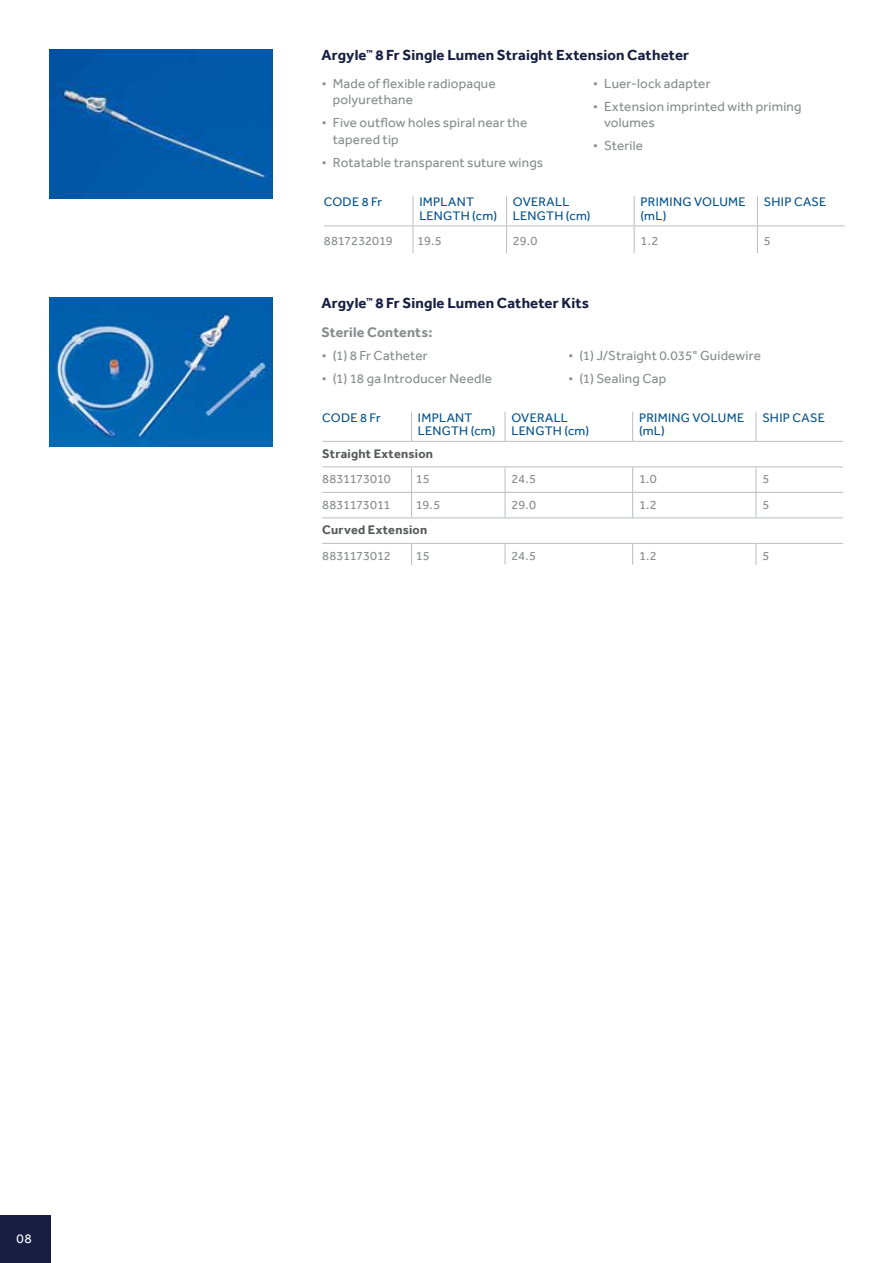
<style>
.page{position:relative;width:893px;height:1263px;background:#fff}
.page>*{position:absolute;margin:0;border:0;box-sizing:border-box;transform-origin:0 0}
.t1{font:700 15px "Effra";letter-spacing:.01em;color:#171e42}
.t2{font:700 14.25px "Effra";letter-spacing:.01em;color:#898b8e}
.t3{font:13.5px/23px "Effra";letter-spacing:.015em;color:#898b8e}
.t4{font:13.5px "Effra";color:#fff}
.t5{font:12.75px/13.5px "Effra";letter-spacing:.025em;color:#01518d}
.t6{font:12.75px "Effra";letter-spacing:-.005em;color:#898b8e}
.t7{font:700 12.75px "Effra";letter-spacing:.02em;color:#57585b}
.s1{font-size:28.5px}
</style>
<div class="page">
<div style="left:0;top:1215px;width:50px;height:48px;background:#171e42"></div>
<hr style="left:413px;top:196px;width:1px;height:30px;background:#bbbdc0">
<hr style="left:506px;top:196px;width:1px;height:30px;background:#bbbdc0">
<hr style="left:634px;top:196px;width:1px;height:30px;background:#bbbdc0">
<hr style="left:757px;top:196px;width:1px;height:30px;background:#bbbdc0">
<svg style="left:413px;top:227px;width:1px;height:26px"></svg>
<svg style="left:506px;top:227px;width:1px;height:26px"></svg>
<svg style="left:634px;top:227px;width:1px;height:26px"></svg>
<svg style="left:757px;top:227px;width:1px;height:26px"></svg>
<hr style="left:324px;top:226px;width:89px;height:1px;background:#bbbdc0">
<hr style="left:413px;top:226px;width:94px;height:1px;background:#bbbdc0">
<hr style="left:507px;top:226px;width:127px;height:1px;background:#bbbdc0">
<hr style="left:634px;top:226px;width:123px;height:1px;background:#bbbdc0">
<hr style="left:757px;top:226px;width:88px;height:1px;background:#bbbdc0">
<svg style="left:411px;top:412px;width:1px;height:29px"></svg>
<svg style="left:505px;top:412px;width:1px;height:29px"></svg>
<svg style="left:632px;top:412px;width:1px;height:29px"></svg>
<svg style="left:756px;top:412px;width:1px;height:29px"></svg>
<svg style="left:411px;top:467px;width:1px;height:50px"></svg>
<svg style="left:505px;top:467px;width:1px;height:50px"></svg>
<svg style="left:632px;top:467px;width:1px;height:50px"></svg>
<svg style="left:756px;top:467px;width:1px;height:50px"></svg>
<svg style="left:411px;top:544px;width:1px;height:21px"></svg>
<svg style="left:505px;top:544px;width:1px;height:21px"></svg>
<svg style="left:632px;top:544px;width:1px;height:21px"></svg>
<svg style="left:756px;top:544px;width:1px;height:21px"></svg>
<hr style="left:322px;top:441px;width:89px;height:1px;background:#bbbdc0">
<hr style="left:411px;top:441px;width:94px;height:1px;background:#bbbdc0">
<hr style="left:505px;top:441px;width:128px;height:1px;background:#bbbdc0">
<hr style="left:633px;top:441px;width:123px;height:1px;background:#bbbdc0">
<hr style="left:756px;top:441px;width:87px;height:1px;background:#bbbdc0">
<hr style="left:322px;top:466px;width:89px;height:1px;background:#bbbdc0">
<hr style="left:411px;top:466px;width:94px;height:1px;background:#bbbdc0">
<hr style="left:505px;top:466px;width:128px;height:1px;background:#bbbdc0">
<hr style="left:633px;top:466px;width:123px;height:1px;background:#bbbdc0">
<hr style="left:756px;top:466px;width:87px;height:1px;background:#bbbdc0">
<hr style="left:322px;top:492px;width:89px;height:1px;background:#bbbdc0">
<hr style="left:411px;top:492px;width:94px;height:1px;background:#bbbdc0">
<hr style="left:505px;top:492px;width:128px;height:1px;background:#bbbdc0">
<hr style="left:633px;top:492px;width:123px;height:1px;background:#bbbdc0">
<hr style="left:756px;top:492px;width:87px;height:1px;background:#bbbdc0">
<hr style="left:322px;top:543px;width:89px;height:1px;background:#bbbdc0">
<hr style="left:411px;top:543px;width:94px;height:1px;background:#bbbdc0">
<hr style="left:505px;top:543px;width:128px;height:1px;background:#bbbdc0">
<hr style="left:633px;top:543px;width:123px;height:1px;background:#bbbdc0">
<hr style="left:756px;top:543px;width:87px;height:1px;background:#bbbdc0">
<hr style="left:322px;top:517px;width:89px;height:1px;background:#bbbdc0">
<hr style="left:411px;top:517px;width:94px;height:1px;background:#bbbdc0">
<hr style="left:505px;top:517px;width:128px;height:1px;background:#bbbdc0">
<hr style="left:633px;top:517px;width:123px;height:1px;background:#bbbdc0">
<hr style="left:756px;top:517px;width:87px;height:1px;background:#bbbdc0">
<img style="left:50px;top:49px;width:223px;height:149px">
<img style="left:50px;top:297px;width:223px;height:149px">
<p class="t4" style="left:17px;top:1231px;width:17px">08</p>
<p class="t1" style="left:321px;top:46px;width:369px">Argyle<sup>™</sup> 8 Fr Single Lumen Straight Extension Catheter</p>
<p class="t3" style="left:333px;top:75px;width:165px;line-height:16.5px;text-indent:-12px"><span class="s1">∙</span> Made of flexible radiopaque polyurethane</p>
<p class="t3" style="left:333px;top:114px;width:196px;line-height:16.5px;text-indent:-12px"><span class="s1">∙</span> Five outflow holes spiral near the tapered tip</p>
<p class="t3" style="left:321px;top:151px;width:224px"><span class="s1">∙</span> Rotatable transparent suture wings</p>
<p class="t3" style="left:592px;top:72px;width:211px"><span class="s1">∙</span> Luer-lock adapter<br><span class="s1">∙</span> Extension imprinted with priming</p>
<p class="t3" style="left:592px;top:111px;width:64px;text-indent:12px">volumes <span class="s1">∙</span> Sterile</p>
<p class="t5" style="left:324px;top:195px;width:60px">CODE 8 Fr</p>
<p class="t5" style="left:419px;top:195px;width:79px">IMPLANT<br>LENGTH (cm)</p>
<p class="t5" style="left:513px;top:195px;width:79px">OVERALL<br>LENGTH (cm)</p>
<p class="t5" style="left:640px;top:195px;width:107px">PRIMING VOLUME (mL)</p>
<p class="t5" style="left:764px;top:195px;width:64px">SHIP CASE</p>
<p class="t6" style="left:324px;top:233px;width:71px">8817232019</p>
<p class="t6" style="left:417px;top:233px;width:26px">19.5</p>
<p class="t6" style="left:513px;top:233px;width:26px">29.0</p>
<p class="t6" style="left:640px;top:233px;width:19px">1.2</p>
<p class="t6" style="left:764px;top:233px;width:8px">5</p>
<p class="t1" style="left:321px;top:294px;width:269px">Argyle<sup>™</sup> 8 Fr Single Lumen Catheter Kits</p>
<p class="t2" style="left:321px;top:323px;width:113px">Sterile Contents:</p>
<p class="t3" style="left:321px;top:344px;width:173px"><span class="s1">∙</span> (1) 8 Fr Catheter<br><span class="s1">∙</span> (1) 18 ga Introducer Needle</p>
<p class="t3" style="left:567px;top:344px;width:195px"><span class="s1">∙</span> (1) J/Straight 0.035" Guidewire <span class="s1">∙</span> (1) Sealing Cap</p>
<p class="t5" style="left:322px;top:411px;width:60px">CODE 8 Fr</p>
<p class="t5" style="left:418px;top:411px;width:79px">IMPLANT<br>LENGTH (cm)</p>
<p class="t5" style="left:511px;top:411px;width:79px">OVERALL<br>LENGTH (cm)</p>
<p class="t5" style="left:639px;top:411px;width:107px">PRIMING VOLUME (mL)</p>
<p class="t5" style="left:762px;top:411px;width:64px">SHIP CASE</p>
<p class="t7" style="left:322px;top:446px;width:112px">Straight Extension</p>
<p class="t6" style="left:322px;top:472px;width:70px">8831173010</p>
<p class="t6" style="left:416px;top:472px;width:15px">15</p>
<p class="t6" style="left:511px;top:472px;width:26px">24.5</p>
<p class="t6" style="left:639px;top:472px;width:19px">1.0</p>
<p class="t6" style="left:762px;top:472px;width:8px">5</p>
<p class="t6" style="left:322px;top:497px;width:70px">8831173011</p>
<p class="t6" style="left:416px;top:497px;width:26px">19.5</p>
<p class="t6" style="left:511px;top:497px;width:26px">29.0</p>
<p class="t6" style="left:639px;top:497px;width:19px">1.2</p>
<p class="t6" style="left:762px;top:497px;width:8px">5</p>
<p class="t7" style="left:322px;top:522px;width:106px">Curved Extension</p>
<p class="t6" style="left:322px;top:548px;width:70px">8831173012</p>
<p class="t6" style="left:416px;top:548px;width:15px">15</p>
<p class="t6" style="left:511px;top:548px;width:26px">24.5</p>
<p class="t6" style="left:639px;top:548px;width:19px">1.2</p>
<p class="t6" style="left:762px;top:548px;width:8px">5</p>
</div>
